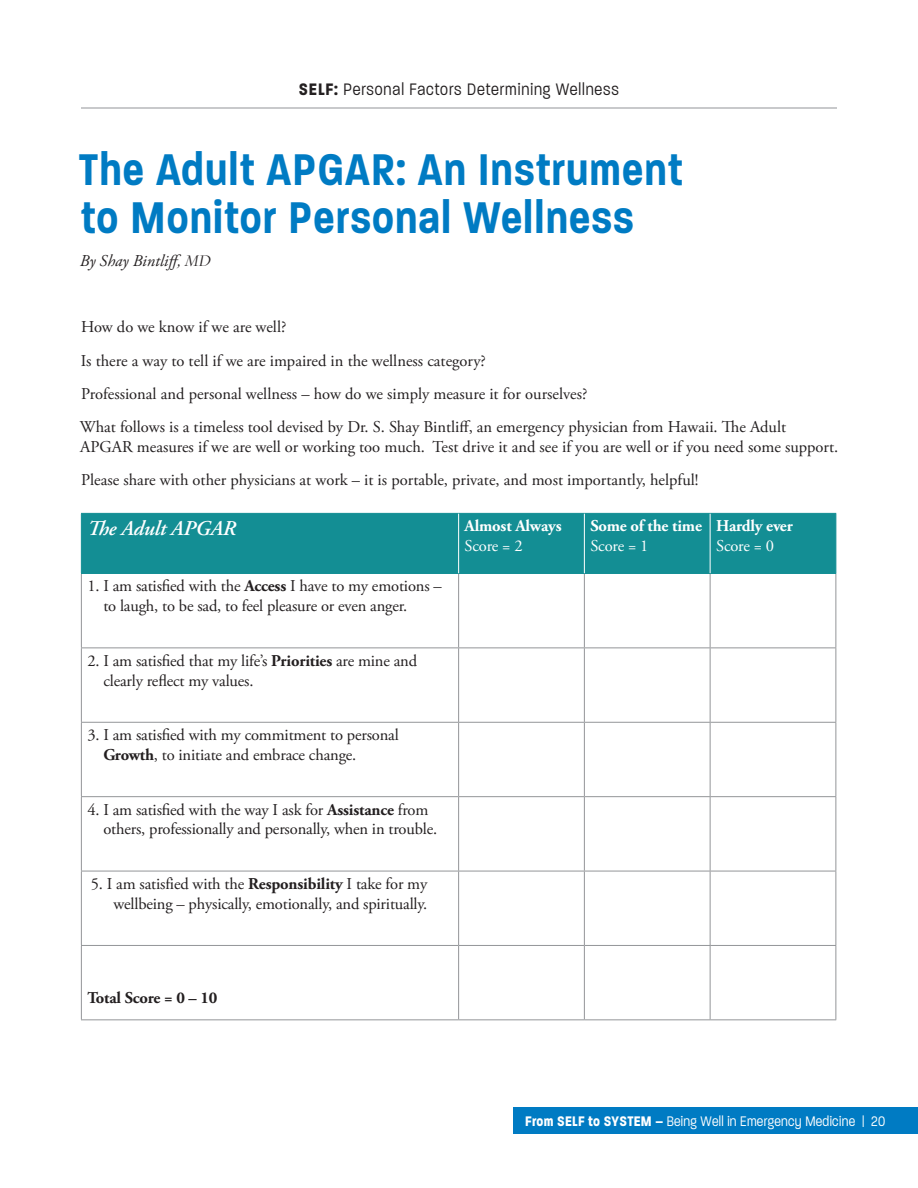
<style>
.page{position:relative;width:918px;height:1188px;background:#fff}
.page>*{position:absolute;margin:0;border:0;box-sizing:border-box;transform-origin:0 0}
.t1{font:600 48px/48px "Paralucent Condensed";letter-spacing:.025em;color:#007bc3}
.t2{font:italic 600 21px "Adobe Garamond Pro";letter-spacing:-.01em;color:#fff}
.t3{font:300 18px "Paralucent Condensed";letter-spacing:.05em;color:#231f20}
.t4{font:16.5px/33.3px "Adobe Garamond Pro";letter-spacing:-.005em;color:#231f20}
.t5{font:700 16.5px "Adobe Garamond Pro";letter-spacing:-.01em;color:#fff}
.t6{font:16.5px "Adobe Garamond Pro";letter-spacing:-.01em;color:#fff}
.t7{font:italic 16.5px "Adobe Garamond Pro";color:#231f20}
.t8{font:700 16.5px "Adobe Garamond Pro";letter-spacing:-.01em;color:#231f20}
.t9{font:300 15px "Paralucent Condensed";letter-spacing:.02em;color:#fff}
.s1{font-weight:700}
.s2{font-family:"Garamond"}
</style>
<div class="page">
<div style="left:513px;top:1107px;width:405px;height:27px;background:#007bc3"></div>
<hr style="left:81px;top:108px;width:756px;height:1px;background:#939598">
<div style="left:82px;top:514px;width:754px;height:59px;background:#138e94"></div>
<hr style="left:81px;top:574px;width:1px;height:74px;background:#939598">
<hr style="left:458px;top:574px;width:1px;height:74px;background:#939598">
<hr style="left:584px;top:574px;width:1px;height:74px;background:#939598">
<hr style="left:710px;top:574px;width:1px;height:74px;background:#939598">
<hr style="left:836px;top:574px;width:1px;height:74px;background:#939598">
<hr style="left:81px;top:648px;width:378px;height:1px;background:#939598">
<hr style="left:81px;top:648px;width:1px;height:74px;background:#939598">
<hr style="left:459px;top:648px;width:125px;height:1px;background:#939598">
<hr style="left:458px;top:648px;width:1px;height:74px;background:#939598">
<hr style="left:584px;top:648px;width:126px;height:1px;background:#939598">
<hr style="left:584px;top:648px;width:1px;height:74px;background:#939598">
<hr style="left:710px;top:648px;width:126px;height:1px;background:#939598">
<hr style="left:710px;top:648px;width:1px;height:74px;background:#939598">
<hr style="left:836px;top:648px;width:1px;height:74px;background:#939598">
<hr style="left:81px;top:722px;width:378px;height:1px;background:#939598">
<hr style="left:81px;top:723px;width:1px;height:73px;background:#939598">
<hr style="left:459px;top:722px;width:125px;height:1px;background:#939598">
<hr style="left:458px;top:723px;width:1px;height:73px;background:#939598">
<hr style="left:584px;top:722px;width:126px;height:1px;background:#939598">
<hr style="left:584px;top:723px;width:1px;height:73px;background:#939598">
<hr style="left:710px;top:722px;width:126px;height:1px;background:#939598">
<hr style="left:710px;top:723px;width:1px;height:73px;background:#939598">
<hr style="left:836px;top:723px;width:1px;height:73px;background:#939598">
<hr style="left:81px;top:796px;width:378px;height:1px;background:#939598">
<hr style="left:81px;top:797px;width:1px;height:74px;background:#939598">
<hr style="left:459px;top:796px;width:125px;height:1px;background:#939598">
<hr style="left:458px;top:797px;width:1px;height:74px;background:#939598">
<hr style="left:584px;top:796px;width:126px;height:1px;background:#939598">
<hr style="left:584px;top:797px;width:1px;height:74px;background:#939598">
<hr style="left:710px;top:796px;width:126px;height:1px;background:#939598">
<hr style="left:710px;top:797px;width:1px;height:74px;background:#939598">
<hr style="left:836px;top:797px;width:1px;height:74px;background:#939598">
<hr style="left:81px;top:871px;width:378px;height:1px;background:#939598">
<hr style="left:81px;top:871px;width:1px;height:74px;background:#939598">
<hr style="left:459px;top:871px;width:125px;height:1px;background:#939598">
<hr style="left:458px;top:871px;width:1px;height:74px;background:#939598">
<hr style="left:584px;top:871px;width:126px;height:1px;background:#939598">
<hr style="left:584px;top:871px;width:1px;height:74px;background:#939598">
<hr style="left:710px;top:871px;width:126px;height:1px;background:#939598">
<hr style="left:710px;top:871px;width:1px;height:74px;background:#939598">
<hr style="left:836px;top:871px;width:1px;height:74px;background:#939598">
<hr style="left:81px;top:945px;width:378px;height:1px;background:#939598">
<hr style="left:81px;top:946px;width:1px;height:73px;background:#939598">
<hr style="left:459px;top:945px;width:125px;height:1px;background:#939598">
<hr style="left:458px;top:946px;width:1px;height:73px;background:#939598">
<hr style="left:584px;top:945px;width:126px;height:1px;background:#939598">
<hr style="left:584px;top:946px;width:1px;height:73px;background:#939598">
<hr style="left:710px;top:945px;width:126px;height:1px;background:#939598">
<hr style="left:710px;top:946px;width:1px;height:73px;background:#939598">
<hr style="left:836px;top:946px;width:1px;height:73px;background:#939598">
<hr style="left:81px;top:1019px;width:378px;height:1px;background:#939598">
<hr style="left:459px;top:1019px;width:125px;height:1px;background:#939598">
<hr style="left:584px;top:1019px;width:126px;height:1px;background:#939598">
<hr style="left:710px;top:1019px;width:126px;height:1px;background:#939598">
<hr style="left:81px;top:513px;width:378px;height:1px;background:#138e94">
<hr style="left:81px;top:514px;width:1px;height:59px;background:#138e94">
<hr style="left:459px;top:513px;width:125px;height:1px;background:#138e94">
<hr style="left:584px;top:513px;width:126px;height:1px;background:#138e94">
<hr style="left:710px;top:513px;width:126px;height:1px;background:#138e94">
<hr style="left:836px;top:514px;width:1px;height:59px;background:#138e94">
<hr style="left:81px;top:573px;width:378px;height:1px;background:#138e94">
<hr style="left:459px;top:573px;width:125px;height:1px;background:#138e94">
<hr style="left:584px;top:573px;width:126px;height:1px;background:#138e94">
<hr style="left:710px;top:573px;width:126px;height:1px;background:#138e94">
<hr style="left:458px;top:514px;width:1px;height:59px;background:#fff">
<hr style="left:584px;top:514px;width:1px;height:59px;background:#fff">
<hr style="left:710px;top:514px;width:1px;height:59px;background:#fff">
<p class="t3" style="left:299px;top:79px;width:322px"><span class="s1">SELF:</span> Personal Factors Determining Wellness</p>
<h1 class="t1" style="left:79px;top:145px;width:605px">The Adult APGAR: An Instrument to Monitor Personal Wellness</h1>
<p class="t7" style="left:80px;top:251px;width:132px">By Shay Bintliff<span class="s2">, MD</span></p>
<p class="t4" style="left:80px;top:311px;width:708px">How do we know if we are well?<br>Is there a way to tell if we are impaired in the wellness category?<br>Professional and personal wellness – how do we simply measure it for ourselves?<br>What follows is a timeless tool devised by Dr. S. Shay Bintliff, an emergency physician from Hawaii. The Adult</p>
<p class="t4" style="left:80px;top:431px;width:760px">APGAR measures if we are well or working too much. Test drive it and see if you are well or if you need some support.<br>Please share with other physicians at work – it is portable, private, and most importantly, helpful!</p>
<p class="t2" style="left:87px;top:516px;width:150px">The Adult APGAR</p>
<p class="t5" style="left:465px;top:517px;width:99px">Almost Always</p>
<p class="t6" style="left:465px;top:536px;width:59px">Score = 2</p>
<p class="t5" style="left:590px;top:517px;width:113px">Some of the time</p>
<p class="t6" style="left:590px;top:536px;width:59px">Score = 1</p>
<p class="t5" style="left:716px;top:517px;width:78px">Hardly ever</p>
<p class="t6" style="left:716px;top:536px;width:59px">Score = 0</p>
<p class="t4" style="left:103px;top:577px;width:340px;line-height:19.8px;text-indent:-16px">1. I am satisfied with the <span class="s1">Access</span> I have to my emotions – to laugh, to be sad, to feel pleasure or even anger.</p>
<p class="t4" style="left:103px;top:651px;width:315px;line-height:19.8px;text-indent:-16px">2. I am satisfied that my life’s <span class="s1">Priorities</span> are mine and clearly reflect my values.</p>
<p class="t4" style="left:103px;top:726px;width:297px;line-height:19.8px;text-indent:-16px">3. I am satisfied with my commitment to personal<br><span class="s1">Growth</span>, to initiate and embrace change.</p>
<p class="t4" style="left:103px;top:800px;width:335px;line-height:19.8px;text-indent:-16px">4. I am satisfied with the way I ask for <span class="s1">Assistance</span> from others, professionally and personally, when in trouble.</p>
<p class="t4" style="left:91px;top:875px;width:338px;line-height:19.4px;text-align:right">5. I am satisfied with the <span class="s1">Responsibility</span> I take for my wellbeing – physically, emotionally, and spiritually.</p>
<p class="t8" style="left:87px;top:988px;width:132px">Total Score = 0 – 10</p>
<p class="t9" style="left:525px;top:1112px;width:362px"><span class="s1">From SELF to SYSTEM –</span> Being Well in Emergency Medicine | 20</p>
</div>
